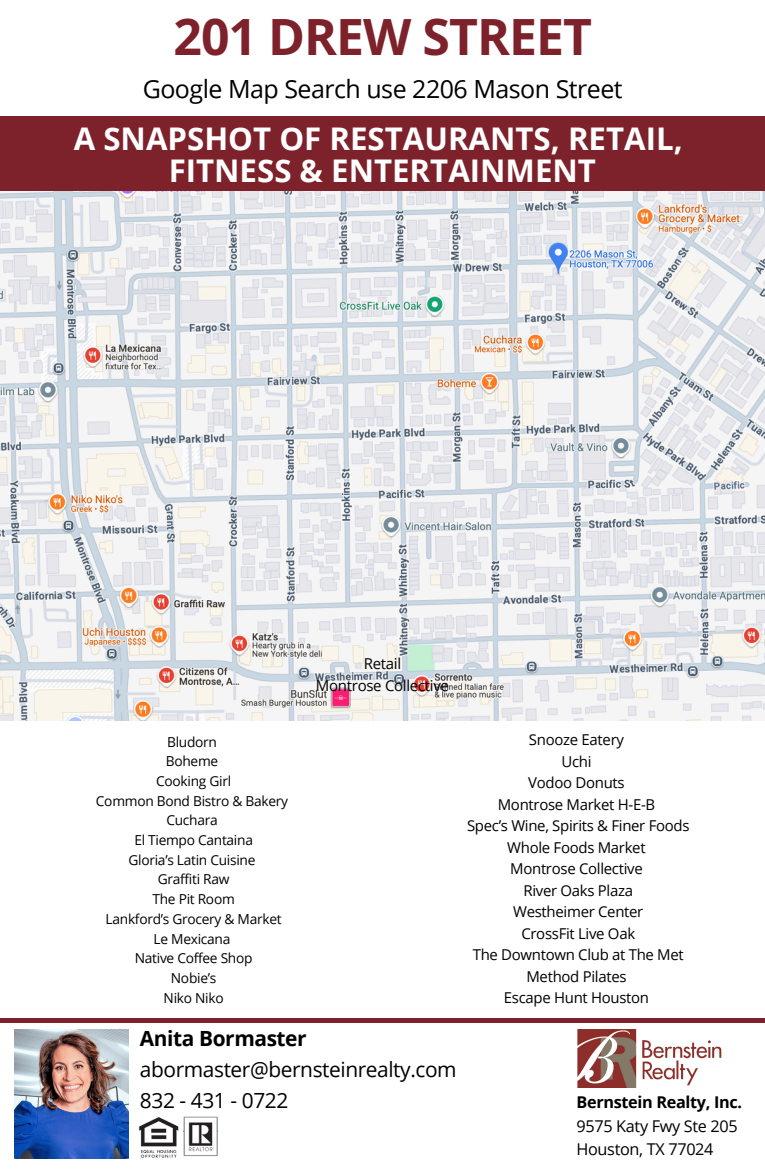
<style>
.page{position:relative;width:765px;height:1170px;background:#fff}
.page>*{position:absolute;margin:0;border:0;box-sizing:border-box;transform-origin:0 0}
.t1{font:700 50px "Open Sans";letter-spacing:-.02em;color:#7d212b}
.t2{font:700 31.25px/31.9px "Open Sans";color:#fff;text-align:center}
.t3{font:25px "Open Sans";letter-spacing:-.02em;color:#000}
.t4{font:20.88px/31px "Open Sans";letter-spacing:-.02em;color:#000}
.t5{font:16.25px/23.5px "Open Sans";letter-spacing:-.02em;color:#000}
.t6{font:15px/21.5px "Open Sans";letter-spacing:-.02em;color:#000;text-align:center}
.t7{font:13.75px "Open Sans";letter-spacing:-.02em;color:#000}
.s1{font-weight:700}
</style>
<div class="page">
<div style="left:0;top:116px;width:765px;height:76px;background:#7d212b"></div>
<img style="left:14px;top:1030px;width:114px;height:128px">
<hr style="left:0;top:1018px;width:765px;height:4px;background:#7d212b">
<img style="left:139px;top:1117px;width:40px;height:41px">
<img style="left:184px;top:1116px;width:34px;height:40px">
<img style="left:577px;top:1030px;width:145px;height:58px">
<img style="left:0;top:192px;width:764px;height:529px">
<p class="t1" style="left:173px;top:1px;width:420px">201 DREW STREET</p>
<p class="t3" style="left:143px;top:72px;width:482px">Google Map Search use 2206 Mason Street</p>
<h5 class="t2" style="left:74px;top:122px;width:611px">A SNAPSHOT OF RESTAURANTS, RETAIL,<br>FITNESS &amp; ENTERTAINMENT</h5>
<p class="t6" style="left:316px;top:653px;width:135px">Retail<br>Montrose Collective</p>
<p class="t7" style="left:167px;top:732px;width:51px">Bludorn</p>
<p class="t7" style="left:166px;top:752px;width:54px">Boheme</p>
<p class="t7" style="left:156px;top:771px;width:77px">Cooking Girl</p>
<p class="t7" style="left:96px;top:791px;width:194px">Common Bond Bistro &amp; Bakery</p>
<p class="t7" style="left:166px;top:811px;width:53px">Cuchara</p>
<p class="t7" style="left:134px;top:830px;width:120px">El Tiempo Cantaina</p>
<p class="t7" style="left:128px;top:850px;width:129px">Gloria’s Latin Cuisine</p>
<p class="t7" style="left:158px;top:870px;width:73px">Graffiti Raw</p>
<p class="t7" style="left:153px;top:889px;width:84px">The Pit Room</p>
<p class="t7" style="left:106px;top:909px;width:178px">Lankford’s Grocery &amp; Market</p>
<p class="t7" style="left:154px;top:929px;width:78px">Le Mexicana</p>
<h4 class="t7" style="left:135px;top:949px;width:119px">Native Coffee Shop</h4>
<p class="t7" style="left:171px;top:968px;width:47px">Nobie’s</p>
<p class="t7" style="left:164px;top:988px;width:62px">Niko Niko</p>
<h5 class="t4" style="left:140px;top:1023px;width:318px"><span class="s1">Anita Bormaster </span>abormaster@bernsteinrealty.com<br>832 - 431 - 0722</h5>
<h5 class="t6" style="left:467px;top:729px;width:224px">Snooze Eatery<br>Uchi<br>Vodoo Donuts<br>Montrose Market H-E-B<br>Spec’s Wine, Spirits &amp; Finer Foods<br>Whole Foods Market<br>Montrose Collective<br>River Oaks Plaza<br>Westheimer Center<br>CrossFit Live Oak<br>The Downtown Club at The Met<br>Method Pilates<br>Escape Hunt Houston</h5>
<p class="t5" style="left:577px;top:1090px;width:167px"><span class="s1">Bernstein Realty, Inc.<br></span>9575 Katy Fwy Ste 205<br>Houston, TX 77024</p>
</div>
